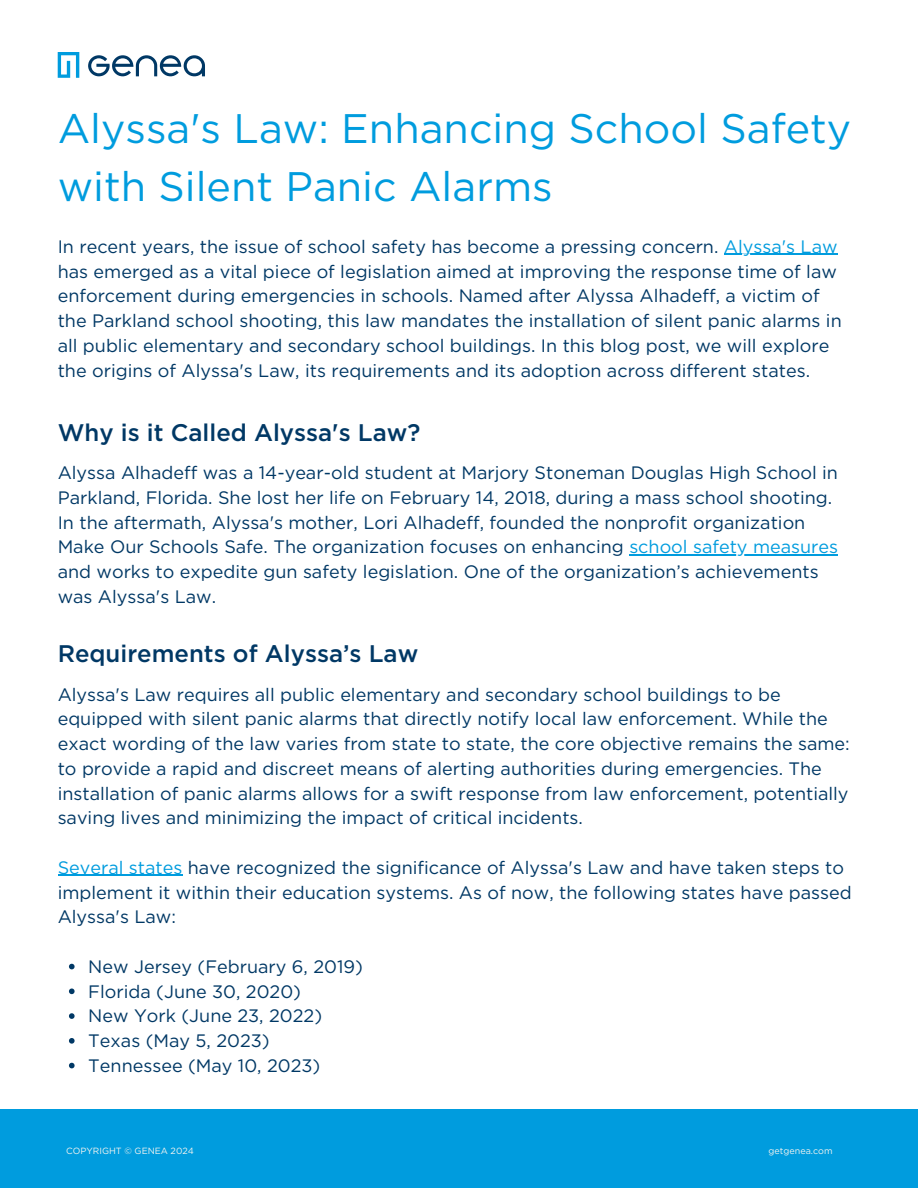
<style>
.page{position:relative;width:918px;height:1188px;background:#fff}
.page>*{position:absolute;margin:0;border:0;box-sizing:border-box;transform-origin:0 0}
.t1{font:41.25px/57.8px "Gotham";color:#009cde}
.t2{font:500 24px "Gotham";color:#003865}
.t3{font:18px/24.8px "Gotham";color:#003865}
.t4{font:9px "Gotham";color:#f5f4f0}
.s1{color:#009cde}
</style>
<div class="page">
<svg style="left:58px;top:52px;width:21px;height:26px"></svg>
<svg style="left:88px;top:55px;width:117px;height:21px"></svg>
<div style="left:0;top:1109px;width:918px;height:79px;background:#009cde"></div>
<hr style="left:724px;top:254px;width:114px;height:1px;background:#009cde">
<hr style="left:629px;top:554px;width:209px;height:2px;background:#009cde">
<svg style="left:69px;top:964px;width:6px;height:5px"></svg>
<svg style="left:69px;top:989px;width:6px;height:5px"></svg>
<svg style="left:69px;top:1013px;width:6px;height:6px"></svg>
<svg style="left:69px;top:1038px;width:6px;height:6px"></svg>
<svg style="left:69px;top:1063px;width:6px;height:5px"></svg>
<hr style="left:58px;top:875px;width:124px;height:1px;background:#009cde">
<p class="t1" style="left:58px;top:99px;width:795px">Alyssa's Law: Enhancing School Safety with Silent Panic Alarms</p>
<p class="t3" style="left:58px;top:234px;width:786px">In recent years, the issue of school safety has become a pressing concern. <span class="s1">Alyssa's Law </span>has emerged as a vital piece of legislation aimed at improving the response time of law enforcement during emergencies in schools. Named after Alyssa Alhadeff, a victim of the Parkland school shooting, this law mandates the installation of silent panic alarms in all public elementary and secondary school buildings. In this blog post, we will explore the origins of Alyssa's Law, its requirements and its adoption across different states.</p>
<p class="t2" style="left:58px;top:419px;width:364px">Why is it Called Alyssa's Law?</p>
<p class="t3" style="left:58px;top:460px;width:782px">Alyssa Alhadeff was a 14-year-old student at Marjory Stoneman Douglas High School in Parkland, Florida. She lost her life on February 14, 2018, during a mass school shooting.<br>In the aftermath, Alyssa's mother, Lori Alhadeff, founded the nonprofit organization Make Our Schools Safe. The organization focuses on enhancing <span class="s1">school safety measures </span>and works to expedite gun safety legislation. One of the organization’s achievements was Alyssa's Law.</p>
<p class="t2" style="left:58px;top:640px;width:362px">Requirements of Alyssa’s Law</p>
<p class="t3" style="left:58px;top:681px;width:794px">Alyssa's Law requires all public elementary and secondary school buildings to be equipped with silent panic alarms that directly notify local law enforcement. While the exact wording of the law varies from state to state, the core objective remains the same: to provide a rapid and discreet means of alerting authorities during emergencies. The installation of panic alarms allows for a swift response from law enforcement, potentially saving lives and minimizing the impact of critical incidents.</p>
<p class="t3" style="left:58px;top:855px;width:795px"><span class="s1">Several states</span> have recognized the significance of Alyssa's Law and have taken steps to implement it within their education systems. As of now, the following states have passed<br>Alyssa's Law:</p>
<p class="t3" style="left:88px;top:954px;width:276px">New Jersey (February 6, 2019)</p>
<p class="t3" style="left:88px;top:978px;width:214px">Florida (June 30, 2020)</p>
<p class="t3" style="left:88px;top:1003px;width:235px">New York (June 23, 2022)</p>
<p class="t3" style="left:88px;top:1028px;width:183px">Texas (May 5, 2023)</p>
<p class="t3" style="left:88px;top:1053px;width:234px">Tennessee (May 10, 2023)</p>
<p class="t4" style="left:66px;top:1145px;width:129px">COPYRIGHT © GENEA 2024</p>
<p class="t4" style="left:769px;top:1145px;width:66px">getgenea.com</p>
</div>
